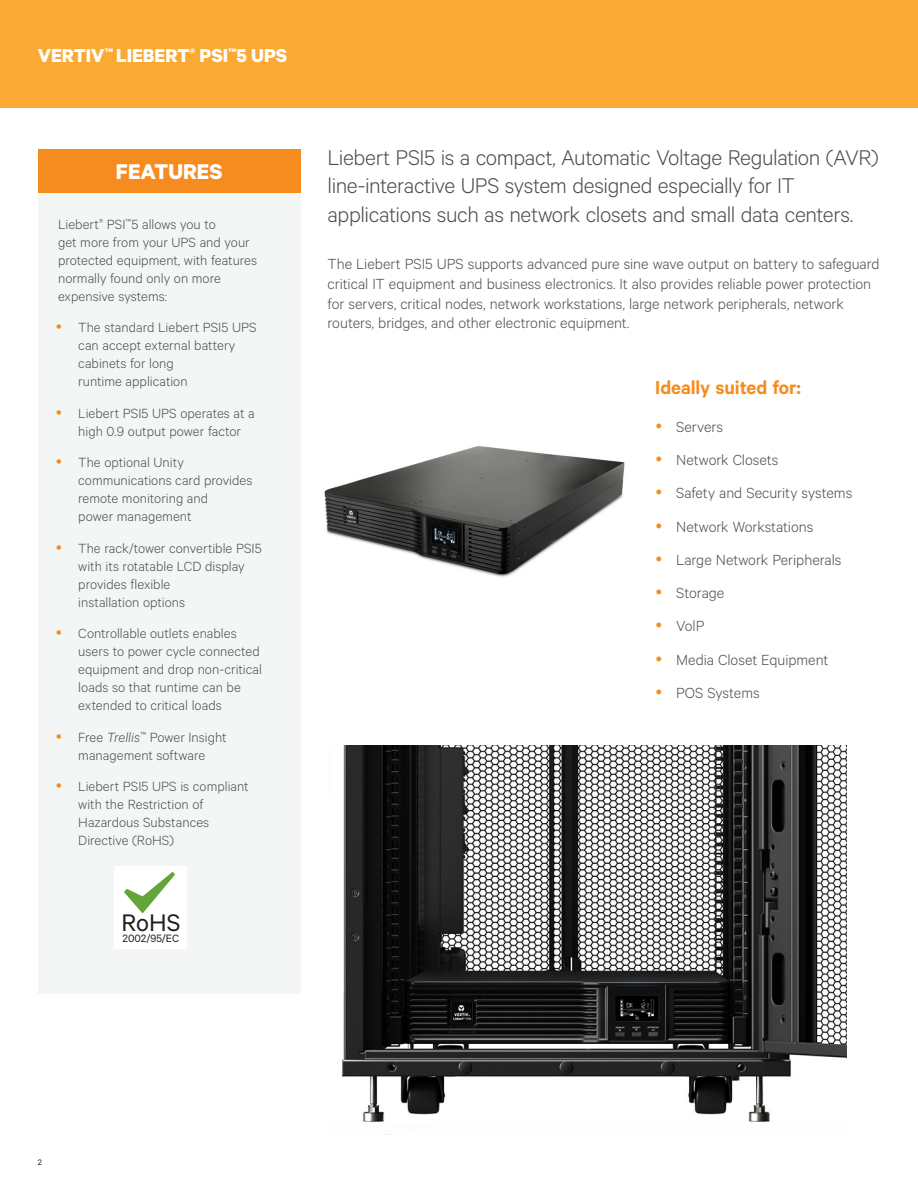
<style>
.page{position:relative;width:918px;height:1188px;background:#fff}
.page>*{position:absolute;margin:0;border:0;box-sizing:border-box;transform-origin:0 0}
.t1{font:27px "Calibre";color:#231f20}
.t2{font:300 24px/28.8px "Calibre";letter-spacing:-.015em;color:#4b4c4d}
.t3{font:700 24px "Calibre";color:#fff}
.t4{font:700 21px "Calibre";color:#fff}
.t5{font:600 21px "Calibre";letter-spacing:-.005em;color:#f68b1f}
.t6{font:300 16.5px/33.3px "Calibre";color:#4b4c4d}
.t7{font:300 15px/18px "Calibre";color:#4b4c4d}
.t8{font:12px "Calibre";color:#231f20}
.t9{font:9px "Calibre";color:#231f20}
.s1{font-style:italic}
</style>
<div class="page">
<div style="left:0;top:0;width:918px;height:108px;background:#faaa34"></div>
<div style="left:38px;top:193px;width:263px;height:801px;background:#f4f5f5"></div>
<div style="left:38px;top:149px;width:263px;height:44px;background:#f68b1f"></div>
<div style="left:115px;top:866px;width:72px;height:83px;background:#fff"></div>
<svg style="left:124px;top:872px;width:51px;height:42px"></svg>
<img style="left:324px;top:445px;width:301px;height:132px">
<img style="left:341px;top:745px;width:506px;height:390px">
<h3 class="t4" style="left:38px;top:43px;width:251px">VERTIV<sup>™</sup> LIEBERT<sup>®</sup> PSI<sup>™</sup>5 UPS</h3>
<h2 class="t3" style="left:116px;top:157px;width:108px">FEATURES</h2>
<p class="t7" style="left:58px;top:214px;width:201px">Liebert<sup>®</sup> PSI<sup>™</sup>5 allows you to<br>get more from your UPS and your protected equipment, with features normally found only on more expensive systems:</p>
<p class="t7" style="left:78px;top:318px;width:180px">The standard Liebert PSI5 UPS can accept external battery cabinets for long<br>runtime application</p>
<p class="t7" style="left:78px;top:403px;width:178px">Liebert PSI5 UPS operates at a high 0.9 output power factor</p>
<p class="t7" style="left:78px;top:453px;width:176px">The optional Unity communications card provides remote monitoring and<br>power management</p>
<p class="t7" style="left:78px;top:538px;width:185px">The rack/tower convertible PSI5 with its rotatable LCD display provides flexible<br>installation options</p>
<p class="t7" style="left:78px;top:624px;width:185px">Controllable outlets enables users to power cycle connected equipment and drop non-critical loads so that runtime can be extended to critical loads</p>
<p class="t7" style="left:78px;top:727px;width:150px">Free <span class="s1">Trellis</span><sup>™</sup> Power Insight management software</p>
<p class="t7" style="left:78px;top:777px;width:172px">Liebert PSI5 UPS is compliant with the Restriction of<br>Hazardous Substances<br>Directive (RoHS)</p>
<h1 class="t1" style="left:121px;top:907px;width:60px">RoHS</h1>
<p class="t8" style="left:123px;top:931px;width:58px">2002/95/EC</p>
<h2 class="t2" style="left:328px;top:142px;width:553px">Liebert PSI5 is a compact, Automatic Voltage Regulation (AVR) line-interactive UPS system designed especially for IT applications such as network closets and small data centers.</h2>
<p class="t6" style="left:328px;top:253px;width:554px;line-height:19.8px">The Liebert PSI5 UPS supports advanced pure sine wave output on battery to safeguard critical IT equipment and business electronics. It also provides reliable power protection for servers, critical nodes, network workstations, large network peripherals, network routers, bridges, and other electronic equipment.</p>
<h3 class="t5" style="left:655px;top:375px;width:147px">Ideally suited for:</h3>
<p class="t6" style="left:676px;top:409px;width:178px">Servers<br>Network Closets<br>Safety and Security systems<br>Network Workstations<br>Large Network Peripherals<br>Storage<br>VolP<br>Media Closet Equipment<br>POS Systems</p>
<p class="t9" style="left:38px;top:1157px;width:6px">2</p>
</div>
